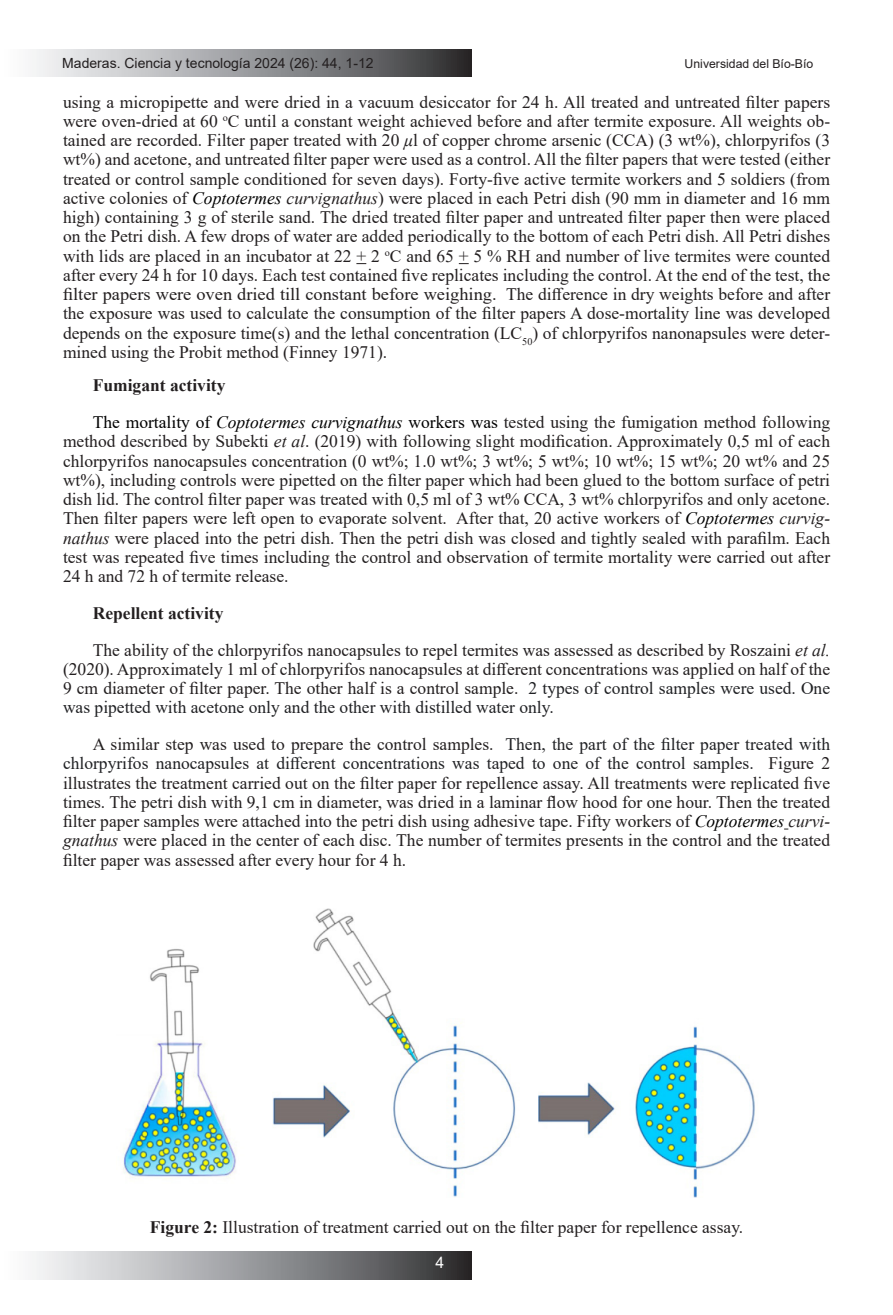
<style>
.page{position:relative;width:893px;height:1315px;background:#fff}
.page>*{position:absolute;margin:0;border:0;box-sizing:border-box;transform-origin:0 0}
.Table_Paragraph{font:17.5px/19.2px "Times New Roman";color:#231f20;text-align:justify}
.t1{font:700 17.5px "Times New Roman";color:#231f20}
.t2{font:15.75px "Arial";color:#fff}
.t3{font:14px "Arial";color:#231f20}
.t4{font:12.25px "Arial";color:#231f20}
.s1{font-style:italic}
.s2{font-style:italic;color:#000}
.s3{color:#000}
.s4{color:#202124}
.s5{font-weight:700}
</style>
<div class="page">
<div style="left:0;top:49px;width:471px;height:28px;background:linear-gradient(to right,#fff,#333436)"></div>
<div style="left:0;top:1252px;width:471px;height:27px;background:linear-gradient(to right,#fff,#333436)"></div>
<img style="left:123px;top:908px;width:632px;height:289px">
<p class="t3" style="left:62px;top:53px;width:313px">Maderas. Ciencia y tecnología 2024 (26): 44, 1-12</p>
<p class="t4" style="left:685px;top:56px;width:130px">Universidad del Bío-Bío</p>
<p class="Table_Paragraph" style="left:63px;top:92px;width:769px">using a micropipette and were dried in a vacuum desiccator for 24 h. All treated and untreated filter papers were oven-dried at 60 <sup>o</sup>C until a constant weight achieved before and after termite exposure. All weights ob&shy;tained are recorded. Filter paper treated with 20 <span class="s1">μ</span>l of copper chrome arsenic (CCA) (3 wt%), chlorpyrifos (3 wt%) and acetone, and untreated filter paper were used as a control. All the filter papers that were tested (either treated or control sample conditioned for seven days). Forty-five active termite workers and 5 soldiers (from active colonies of <span class="s2">Coptotermes</span> <span class="s1">curvignathus</span>) were placed in each Petri dish (90 mm in diameter and 16 mm high) containing 3 g of sterile sand. The dried treated filter paper and untreated filter paper then were placed on the Petri dish. A few drops of water are added periodically to the bottom of each Petri dish. All Petri dishes with lids are placed in an incubator at 22 + 2 <sup>o</sup>C and 65 + 5 % RH and number of live termites were counted after every 24 h for 10 days. Each test contained five replicates including the control. At the end of the test, the filter papers were oven dried till constant before weighing. The difference in dry weights before and after the exposure was used to calculate the consumption of the filter papers A dose-mortality line was developed depends on the exposure time(s) and the lethal concentration (LC<sub>50</sub>) of chlorpyrifos nanonapsules were deter&shy;mined using the Probit method (Finney 1971).</p>
<p class="t1" style="left:93px;top:373px;width:134px">Fumigant activity</p>
<p class="Table_Paragraph" style="left:63px;top:412px;width:769px;text-indent:30px"><span class="s3">The mortality of</span> <span class="s2">Coptotermes curvignathus</span> <span class="s3">workers was</span> tested using the fumigation method following method described by Subekti <span class="s1">et al</span>. (2019) with following slight modification. Approximately 0,5 ml of each chlorpyrifos nanocapsules concentration (0 wt%; 1.0 wt%; 3 wt%; 5 wt%; 10 wt%; 15 wt%; 20 wt% and 25 wt%), including controls were pipetted on the filter paper which had been glued to the bottom surface of petri dish lid. The control filter paper was treated with 0,5 ml of 3 wt% CCA, 3 wt% chlorpyrifos and only acetone.<br>Then filter papers were left open to evaporate solvent. After that, 20 active workers of <span class="s2">Coptotermes</span> <span class="s1">curvig&shy;nathus</span> were placed into the petri dish. Then the petri dish was closed and tightly sealed with parafilm. Each test was repeated five times including the control and observation of termite mortality were carried out after 24 h and 72 h of termite release.</p>
<p class="t1" style="left:93px;top:600px;width:132px">Repellent activity</p>
<p class="Table_Paragraph" style="left:63px;top:639px;width:769px;text-indent:30px">The ability of the chlorpyrifos nanocapsules to repel termites was assessed as described by Roszaini <span class="s1">et al. </span>(2020). Approximately 1 ml of chlorpyrifos nanocapsules at different concentrations was applied on half of the 9 cm diameter of filter paper. The other half is a control sample. <span class="s4">2 types of control samples were used. One was pipetted with acetone only and the other with distilled water only.</span></p>
<p class="Table_Paragraph" style="left:63px;top:734px;width:769px;text-indent:30px">A similar step was used to prepare the control samples. <span class="s4">Then, the part of the filter paper treated with chlorpyrifos nanocapsules at different concentrations was taped to one of the control samples.</span> Figure 2 illustrates the treatment carried out on the filter paper for repellence assay. All treatments were replicated five times. The petri dish with 9,1 cm in diameter, was dried in a laminar flow hood for one hour. Then the treated filter paper samples were attached into the petri dish using adhesive tape. Fifty workers of <span class="s2">Coptotermes</span> <span class="s1">curvi&shy;gnathus</span> were placed in the center of each disc. The number of termites presents in the control and the treated filter paper was assessed after every hour for 4 h.</p>
<p class="Table_Paragraph" style="left:150px;top:1217px;width:595px"><span class="s5">Figure 2:</span> Illustration of treatment carried out on the filter paper for repellence assay.</p>
<p class="t2" style="left:435px;top:1252px;width:10px">4</p>
</div>
